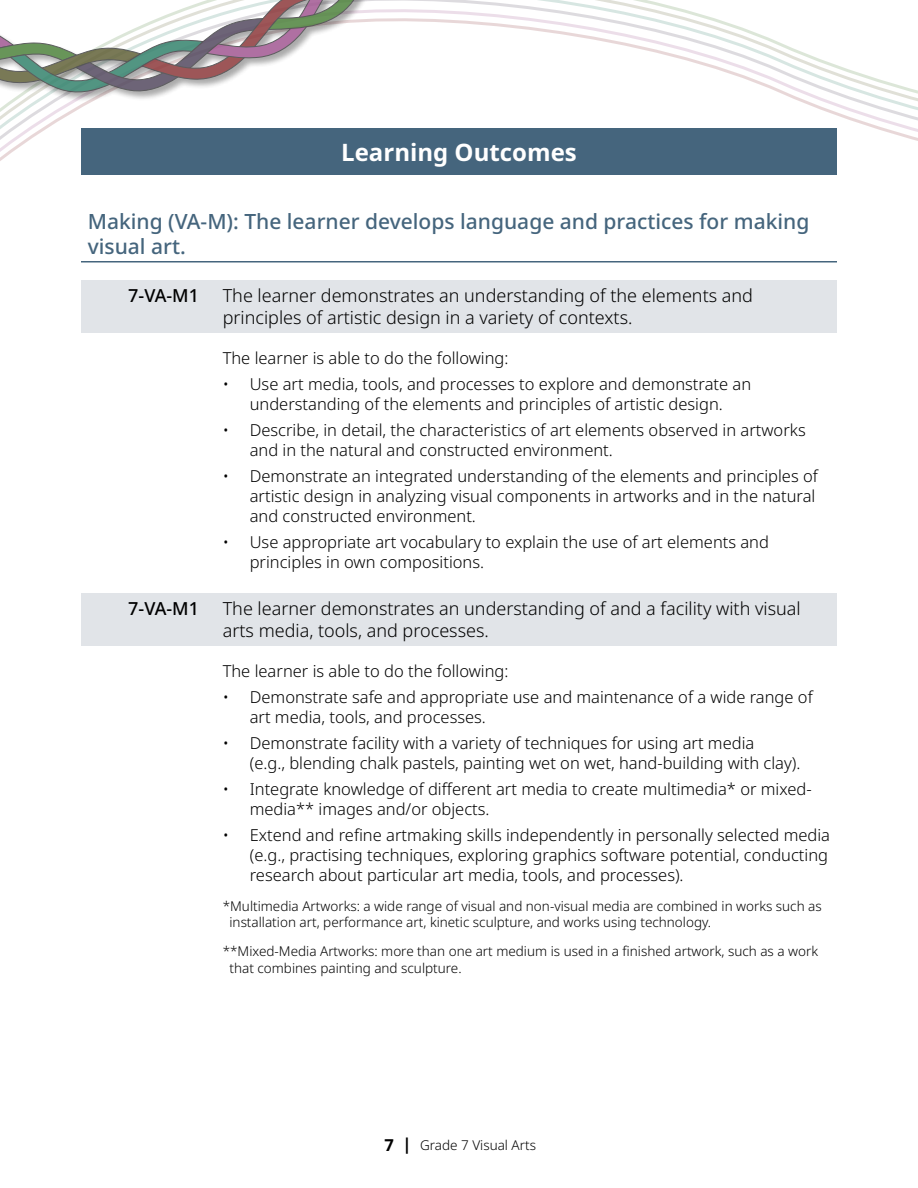
<style>
.page{position:relative;width:918px;height:1188px;background:#fff}
.page>*{position:absolute;margin:0;border:0;box-sizing:border-box;transform-origin:0 0}
.H2_White{font:700 24px "Noto Sans";color:#fff}
.Header_Outcomes{font:500 21px/25.2px "Noto Sans";color:#45657d}
.GLO_arts{font:300 18px/21.6px "Noto Sans";color:#000}
.GLO_arts-2{font:500 18px "Noto Sans";letter-spacing:-.02em;color:#000}
.Bullet_Outcome_no_bullet{font:300 16.5px/19.8px "Noto Sans";color:#000}
.Footer-outcome{font:300 13.5px/16.2px "Noto Sans";color:#000}
.s1{font-weight:700;font-size:16.5px}
</style>
<div class="page">
<svg style="left:0;top:0;width:918px;height:175px"></svg>
<div style="left:0;top:0;width:515px;height:102px;background:#000;opacity:.4"></div>
<svg style="left:0;top:0;width:407px;height:96px"></svg>
<div style="left:81px;top:128px;width:756px;height:46px;background:#45657d"></div>
<hr style="left:81px;top:261px;width:756px;height:2px;background:#45657d">
<div style="left:81px;top:280px;width:756px;height:52px;background:#e1e4e8"></div>
<div style="left:81px;top:593px;width:756px;height:52px;background:#e1e4e8"></div>
<h2 class="H2_White" style="left:341px;top:135px;width:237px">Learning Outcomes</h2>
<h3 class="Header_Outcomes" style="left:88px;top:209px;width:723px">Making (VA-M): The learner develops language and practices for making visual art.</h3>
<h4 class="GLO_arts-2" style="left:128px;top:283px;width:72px">7-VA-M1</h4>
<h4 class="GLO_arts" style="left:223px;top:285px;width:532px">The learner demonstrates an understanding of the elements and principles of artistic design in a variety of contexts.</h4>
<p class="Bullet_Outcome_no_bullet" style="left:223px;top:348px;width:287px">The learner is able to do the following:</p>
<p class="Bullet_Outcome_no_bullet" style="left:223px;top:374px;width:530px;text-align:center">• Use art media, tools, and processes to explore and demonstrate an understanding of the elements and principles of artistic design.</p>
<p class="Bullet_Outcome_no_bullet" style="left:250px;top:421px;width:557px;text-indent:-27px">• Describe, in detail, the characteristics of art elements observed in artworks and in the natural and constructed environment.</p>
<p class="Bullet_Outcome_no_bullet" style="left:250px;top:467px;width:570px;text-indent:-27px">• Demonstrate an integrated understanding of the elements and principles of artistic design in analyzing visual components in artworks and in the natural and constructed environment.</p>
<p class="Bullet_Outcome_no_bullet" style="left:250px;top:533px;width:521px;text-indent:-27px">• Use appropriate art vocabulary to explain the use of art elements and principles in own compositions.</p>
<h4 class="GLO_arts-2" style="left:128px;top:596px;width:72px">7-VA-M1</h4>
<h4 class="GLO_arts" style="left:223px;top:598px;width:579px">The learner demonstrates an understanding of and a facility with visual arts media, tools, and processes.</h4>
<p class="Bullet_Outcome_no_bullet" style="left:223px;top:661px;width:287px">The learner is able to do the following:</p>
<p class="Bullet_Outcome_no_bullet" style="left:250px;top:688px;width:565px;text-indent:-27px">• Demonstrate safe and appropriate use and maintenance of a wide range of art media, tools, and processes.</p>
<p class="Bullet_Outcome_no_bullet" style="left:250px;top:734px;width:552px;text-indent:-27px">• Demonstrate facility with a variety of techniques for using art media<br>(e.g., blending chalk pastels, painting wet on wet, hand-building with clay).</p>
<p class="Bullet_Outcome_no_bullet" style="left:250px;top:780px;width:563px;text-indent:-27px">• Integrate knowledge of different art media to create multimedia* or mixed&shy;media** images and/or objects.</p>
<p class="Bullet_Outcome_no_bullet" style="left:250px;top:826px;width:582px;text-align:justify;text-indent:-27px">• Extend and refine artmaking skills independently in personally selected media (e.g., practising techniques, exploring graphics software potential, conducting research about particular art media, tools, and processes).</p>
<p class="Footer-outcome" style="left:230px;top:898px;width:594px;text-indent:-7px">*Multimedia Artworks: a wide range of visual and non-visual media are combined in works such as installation art, performance art, kinetic sculpture, and works using technology.</p>
<p class="Footer-outcome" style="left:230px;top:944px;width:590px;text-indent:-7px">**Mixed-Media Artworks: more than one art medium is used in a finished artwork, such as a work that combines painting and sculpture.</p>
<p class="Footer-outcome" style="left:384px;top:1137px;width:153px"><span class="s1">7 |</span> Grade 7 Visual Arts</p>
</div>
